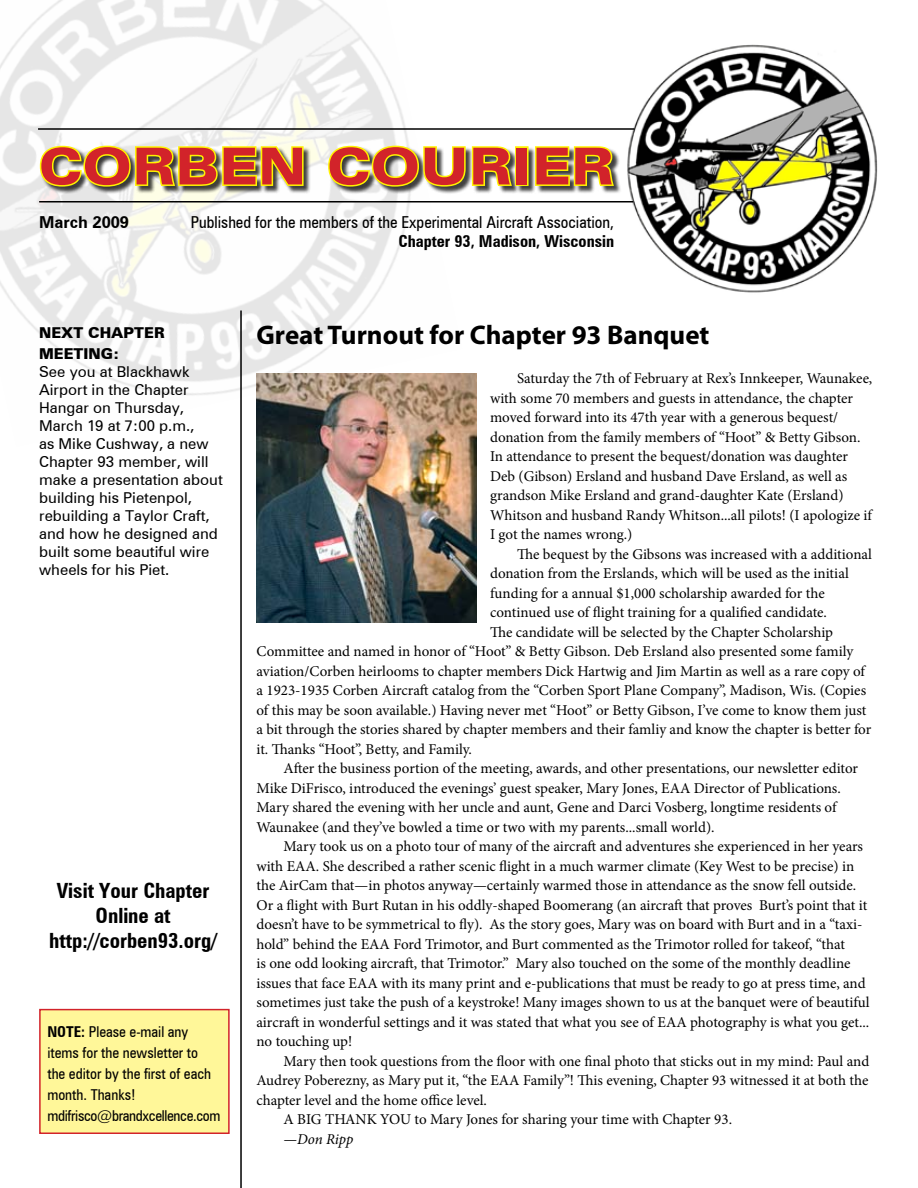
<style>
.page{position:relative;width:918px;height:1188px;background:#fff}
.page>*{position:absolute;margin:0;border:0;box-sizing:border-box;transform-origin:0 0}
.t1{font:900 expanded 51px "Zurich BT";letter-spacing:.02em;color:#d2232a}
.t2{font:700 27px "Myriad Pro";color:#000}
.t3{font:700 condensed 21px/25.2px "Zurich BT";color:#000;text-align:center}
.t4{font:condensed 16.5px "Zurich BT";color:#000}
.t5{font:700 condensed 16.5px "Zurich BT";color:#000}
.t6{font:700 16.5px "Zurich BT";color:#000}
.t7{font:15px/19.5px "Minion Pro";letter-spacing:-.005em;color:#000}
.t8{font:15px/18px "Zurich BT";color:#000}
.t9{font:condensed 15px/21px "Zurich BT";color:#000}
.t10{font:900 15px/21px "Zurich BT";color:#000}
.t11{font:italic 15px "Minion Pro";letter-spacing:-.01em;color:#000}
.s1{font-weight:700}
</style>
<div class="page">
<img style="left:0;top:0;width:462px;height:395px">
<img style="left:624px;top:44px;width:254px;height:249px">
<hr style="left:38px;top:128px;width:596px;height:2px;background:#000">
<hr style="left:39px;top:201px;width:594px;height:1px;background:#000">
<div style="left:41px;top:146px;width:581px;height:48px;background:#000;opacity:.75"></div>
<svg style="left:38px;top:138px;width:267px;height:50px;background:#b7b36a"></svg>
<svg style="left:327px;top:138px;width:187px;height:50px"></svg>
<div style="left:515px;top:146px;width:14px;height:40px;border:3px solid #fff200"></div>
<svg style="left:534px;top:146px;width:82px;height:41px;background:#aba647"></svg>
<hr style="left:240px;top:310px;width:2px;height:878px;background:#000">
<div style="left:40px;top:1010px;width:189px;height:123px;background:#fff799"></div>
<div style="left:39px;top:1009px;width:191px;height:125px;border:2px solid #d2232a"></div>
<img style="left:256px;top:374px;width:221px;height:248px">
<h1 class="t1" style="left:39px;top:136px;width:576px">CORBEN COURIER</h1>
<p class="t6" style="left:39px;top:212px;width:91px">March 2009</p>
<p class="t4" style="left:191px;top:212px;width:425px">Published for the members of the Experimental Aircraft Association,</p>
<p class="t5" style="left:399px;top:232px;width:217px">Chapter 93, Madison, Wisconsin</p>
<p class="t10" style="left:39px;top:322px;width:127px">NEXT CHAPTER<br>MEETING:</p>
<p class="t8" style="left:39px;top:363px;width:185px">See you at Blackhawk<br>Airport in the Chapter<br>Hangar on Thursday,<br>March 19 at 7:00 p.m.,<br>as Mike Cushway, a new<br>Chapter 93 member, will make a presentation about building his Pietenpol, rebuilding a Taylor Craft, and how he designed and built some beautiful wire wheels for his Piet.</p>
<h3 class="t3" style="left:49px;top:877px;width:169px">Visit Your Chapter<br>Online at http://corben93.org/</h3>
<p class="t9" style="left:47px;top:1021px;width:175px"><span class="s1">NOTE:</span> Please e-mail any items for the newsletter to<br>the editor by the first of each month. Thanks! mdifrisco@brandxcellence.com</p>
<h2 class="t2" style="left:256px;top:318px;width:455px">Great Turnout for Chapter 93 Banquet</h2>
<p class="t7" style="left:490px;top:369px;width:384px;text-indent:27px">Saturday the 7th of February at Rex’s Innkeeper, Waunakee, with some 70 members and guests in attendance, the chapter moved forward into its 47th year with a generous bequest/ donation from the family members of “Hoot” &amp; Betty Gibson.<br>In attendance to present the bequest/donation was daughter Deb (Gibson) Ersland and husband Dave Ersland, as well as grandson Mike Ersland and grand-daughter Kate (Ersland)<br>Whitson and husband Randy Whitson...all pilots! (I apologize if I got the names wrong.)</p>
<p class="t7" style="left:517px;top:544px;width:356px">The bequest by the Gibsons was increased with a additional</p>
<p class="t7" style="left:490px;top:564px;width:360px">donation from the Erslands, which will be used as the initial</p>
<p class="t7" style="left:490px;top:583px;width:336px">funding for a annual $1,000 scholarship awarded for the</p>
<p class="t7" style="left:490px;top:603px;width:338px">continued use of flight training for a qualified candidate.</p>
<p class="t7" style="left:490px;top:622px;width:345px">The candidate will be selected by the Chapter Scholarship</p>
<p class="t7" style="left:256px;top:642px;width:598px">Committee and named in honor of “Hoot” &amp; Betty Gibson. Deb Ersland also presented some family</p>
<p class="t7" style="left:256px;top:661px;width:610px">aviation/Corben heirlooms to chapter members Dick Hartwig and Jim Martin as well as a rare copy of</p>
<p class="t7" style="left:256px;top:681px;width:611px">a 1923-1935 Corben Aircraft catalog from the “Corben Sport Plane Company”, Madison, Wis. (Copies</p>
<p class="t7" style="left:256px;top:700px;width:611px">of this may be soon available.) Having never met “Hoot” or Betty Gibson, I’ve come to know them just</p>
<p class="t7" style="left:256px;top:720px;width:616px">a bit through the stories shared by chapter members and their famliy and know the chapter is better for</p>
<p class="t7" style="left:256px;top:739px;width:217px">it. Thanks “Hoot”, Betty, and Family.</p>
<p class="t7" style="left:283px;top:759px;width:576px">After the business portion of the meeting, awards, and other presentations, our newsletter editor</p>
<p class="t7" style="left:256px;top:778px;width:586px">Mike DiFrisco, introduced the evenings’ guest speaker, Mary Jones, EAA Director of Publications.</p>
<p class="t7" style="left:256px;top:798px;width:582px">Mary shared the evening with her uncle and aunt, Gene and Darci Vosberg, longtime residents of</p>
<p class="t7" style="left:256px;top:817px;width:460px">Waunakee (and they’ve bowled a time or two with my parents...small world).</p>
<p class="t7" style="left:283px;top:837px;width:581px">Mary took us on a photo tour of many of the aircraft and adventures she experienced in her years</p>
<p class="t7" style="left:256px;top:856px;width:599px">with EAA. She described a rather scenic flight in a much warmer climate (Key West to be precise) in</p>
<p class="t7" style="left:256px;top:876px;width:601px">the AirCam that—in photos anyway—certainly warmed those in attendance as the snow fell outside.</p>
<p class="t7" style="left:256px;top:895px;width:612px">Or a flight with Burt Rutan in his oddly-shaped Boomerang (an aircraft that proves Burt’s point that it</p>
<p class="t7" style="left:256px;top:915px;width:608px">doesn’t have to be symmetrical to fly). As the story goes, Mary was on board with Burt and in a “taxi-</p>
<p class="t7" style="left:256px;top:934px;width:590px">hold” behind the EAA Ford Trimotor, and Burt commented as the Trimotor rolled for takeof, “that</p>
<p class="t7" style="left:256px;top:954px;width:596px">is one odd looking aircraft, that Trimotor.” Mary also touched on the some of the monthly deadline</p>
<p class="t7" style="left:256px;top:973px;width:611px">issues that face EAA with its many print and e-publications that must be ready to go at press time, and</p>
<p class="t7" style="left:256px;top:993px;width:615px">sometimes just take the push of a keystroke! Many images shown to us at the banquet were of beautiful</p>
<p class="t7" style="left:256px;top:1012px;width:614px">aircraft in wonderful settings and it was stated that what you see of EAA photography is what you get...</p>
<p class="t7" style="left:256px;top:1032px;width:97px">no touching up!</p>
<p class="t7" style="left:283px;top:1051px;width:587px">Mary then took questions from the floor with one final photo that sticks out in my mind: Paul and</p>
<p class="t7" style="left:256px;top:1071px;width:613px">Audrey Poberezny, as Mary put it, “the EAA Family”! This evening, Chapter 93 witnessed it at both the</p>
<p class="t7" style="left:256px;top:1090px;width:232px">chapter level and the home office level.</p>
<p class="t7" style="left:283px;top:1110px;width:450px">A BIG THANK YOU to Mary Jones for sharing your time with Chapter 93.</p>
<p class="t11" style="left:283px;top:1129px;width:71px">—Don Ripp</p>
</div>
